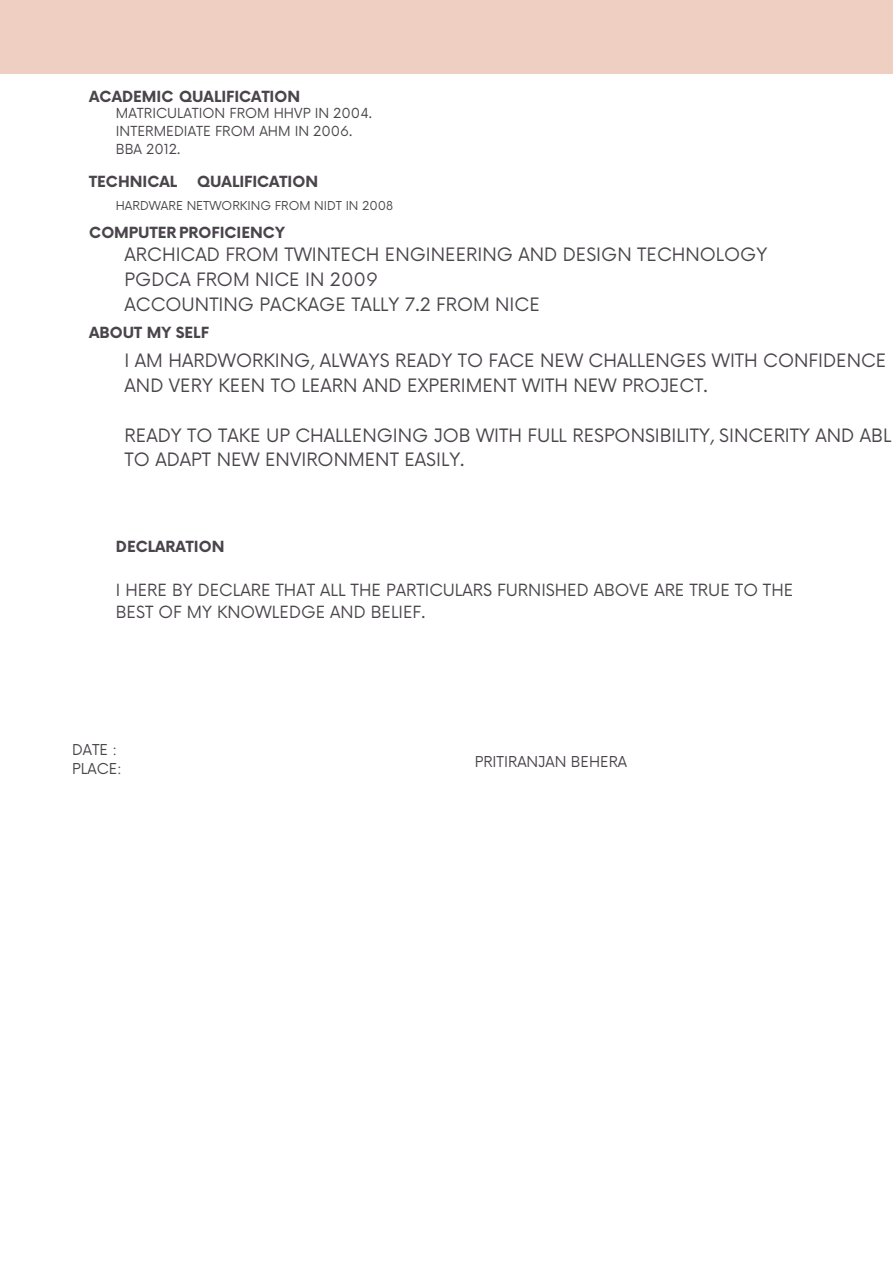
<style>
.page{position:relative;width:893px;height:1264px;background:#fff}
.page>*{position:absolute;margin:0;border:0;box-sizing:border-box;transform-origin:0 0}
.t1{font:18px/24.8px "Now";color:#4a454b}
.t2{font:16.35px/22.5px "Now";color:#4a454b}
.t3{font:700 15px "Now";color:#4a454b}
.t4{font:14.7px "Now";color:#4a454b}
.t5{font:13.5px "Now";color:#4a454b}
.t6{font:12px "Now";color:#4a454b}
</style>
<div class="page">
<div style="left:0;top:0;width:892px;height:73px;background:#f0cfc3"></div>
<p class="t3" style="left:89px;top:89px;width:212px">ACADEMIC QUALIFICATION</p>
<p class="t5" style="left:116px;top:105px;width:257px">MATRICULATION FROM HHVP IN 2004.</p>
<p class="t5" style="left:116px;top:123px;width:238px">INTERMEDIATE FROM AHM IN 2006.</p>
<p class="t5" style="left:116px;top:141px;width:66px">BBA 2012.</p>
<p class="t3" style="left:89px;top:173px;width:89px">TECHNICAL</p>
<p class="t3" style="left:197px;top:173px;width:122px">QUALIFICATION</p>
<p class="t6" style="left:116px;top:199px;width:279px">HARDWARE NETWORKING FROM NIDT IN 2008</p>
<p class="t3" style="left:89px;top:224px;width:197px">COMPUTER PROFICIENCY</p>
<p class="t1" style="left:125px;top:243px;width:644px">ARCHICAD FROM TWINTECH ENGINEERING AND DESIGN TECHNOLOGY</p>
<p class="t1" style="left:125px;top:268px;width:255px">PGDCA FROM NICE IN 2009</p>
<p class="t1" style="left:125px;top:293px;width:416px">ACCOUNTING PACKAGE TALLY 7.2 FROM NICE</p>
<p class="t3" style="left:89px;top:324px;width:121px">ABOUT MY SELF</p>
<p class="t1" style="left:125px;top:349px;width:763px">I AM HARDWORKING, ALWAYS READY TO FACE NEW CHALLENGES WITH CONFIDENCE<br>AND VERY KEEN TO LEARN AND EXPERIMENT WITH NEW PROJECT.</p>
<p class="t1" style="left:125px;top:423px;width:768px">READY TO TAKE UP CHALLENGING JOB WITH FULL RESPONSIBILITY, SINCERITY AND ABL<br>TO ADAPT NEW ENVIRONMENT EASILY.</p>
<p class="t3" style="left:116px;top:538px;width:110px">DECLARATION</p>
<p class="t2" style="left:116px;top:579px;width:679px">I HERE BY DECLARE THAT ALL THE PARTICULARS FURNISHED ABOVE ARE TRUE TO THE<br>BEST OF MY KNOWLEDGE AND BELIEF.</p>
<p class="t4" style="left:72px;top:741px;width:47px">DATE :</p>
<p class="t4" style="left:72px;top:760px;width:51px">PLACE:</p>
<p class="t4" style="left:474px;top:753px;width:154px">PRITIRANJAN BEHERA</p>
</div>
